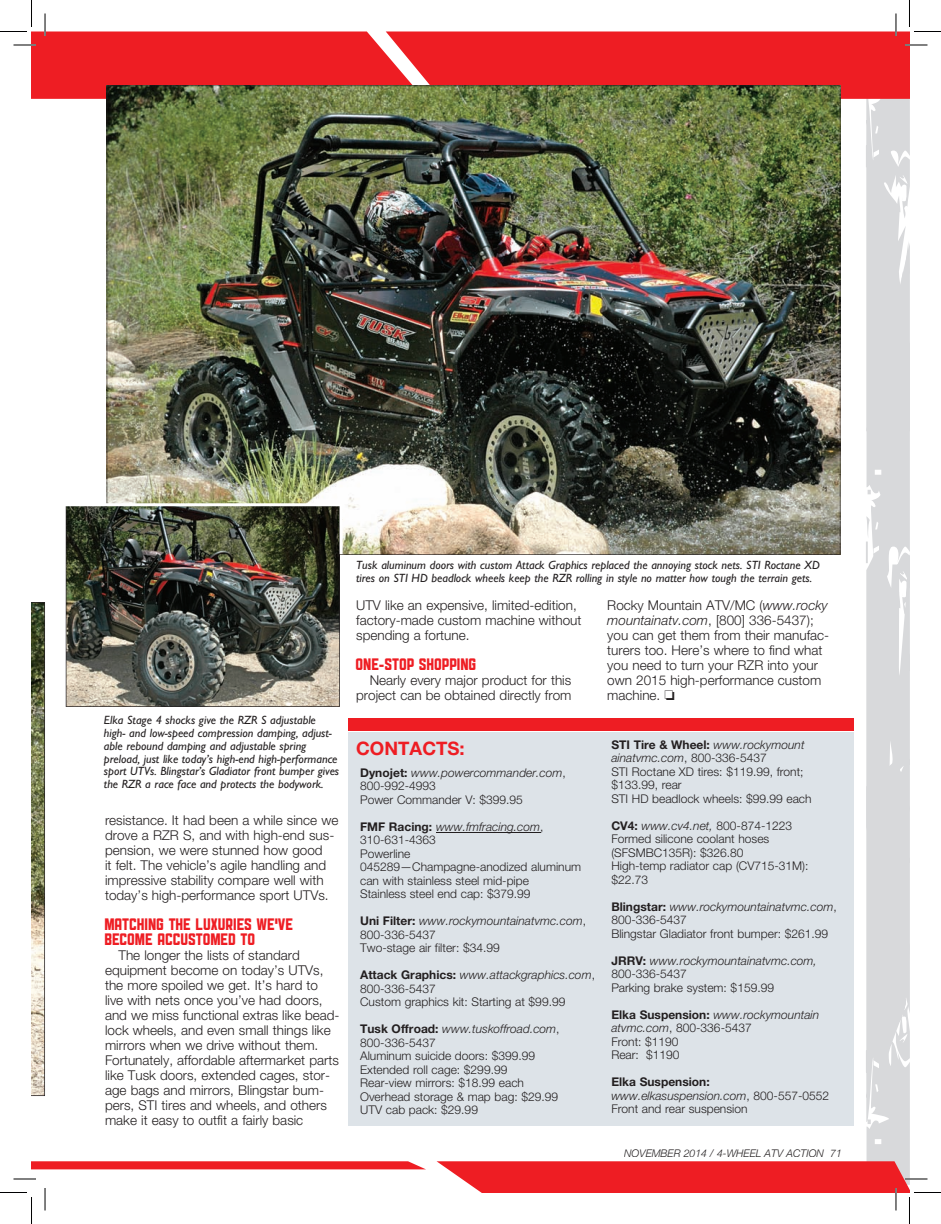
<style>
.page{position:relative;width:941px;height:1224px;background:#fff}
.page>*{position:absolute;margin:0;border:0;box-sizing:border-box;transform-origin:0 0}
.t1{font:700 18.6px "Helvetica Neue";color:#ee1d23}
.t2{font:18px/15px "Public Gothic Square";color:#ee1d23}
.t3{font:300 13.5px/15px "Helvetica Neue LT Std";color:#231f20}
.t4{font:300 12px/13.5px "Helvetica Neue LT Std";color:#231f20}
.t5{font:italic 12px/12.8px "Gill Sans";color:#231f20}
.t6{font:italic 300 10.5px "Helvetica Neue";color:#231f20}
.s1{font-style:italic}
.s2{font-family:"Helvetica Neue";font-weight:700}
</style>
<div class="page">
<img style="left:0;top:0;width:940px;height:1224px">
<p class="t5" style="left:104px;top:714px;width:237px">Elka Stage 4 shocks give the RZR S adjustable high- and low-speed compression damping, adjust&shy;able rebound damping and adjustable spring preload, just like today’s high-end high-performance sport UTVs. Blingstar’s Gladiator front bumper gives the RZR a race face and protects the bodywork.</p>
<p class="t3" style="left:105px;top:812px;width:235px">resistance. It had been a while since we drove a RZR S, and with high-end sus&shy;pension, we were stunned how good<br>it felt. The vehicle’s agile handling and impressive stability compare well with today’s high-performance sport UTVs.</p>
<p class="t2" style="left:105px;top:916px;width:190px">MATCHING THE LUXURIES WE’VE<br>BECOME ACCUSTOMED TO</p>
<p class="t3" style="left:105px;top:947px;width:236px;text-indent:14px">The longer the lists of standard equipment become on today’s UTVs, the more spoiled we get. It’s hard to live with nets once you’ve had doors, and we miss functional extras like bead&shy;lock wheels, and even small things like mirrors when we drive without them.<br>Fortunately, affordable aftermarket parts like Tusk doors, extended cages, stor&shy;age bags and mirrors, Blingstar bum&shy;pers, STI tires and wheels, and others make it easy to outfit a fairly basic</p>
<p class="t5" style="left:356px;top:559px;width:465px">Tusk aluminum doors with custom Attack Graphics replaced the annoying stock nets. STI Roctane XD tires on STI HD beadlock wheels keep the RZR rolling in style no matter how tough the terrain gets.</p>
<p class="t3" style="left:356px;top:597px;width:227px">UTV like an expensive, limited-edition, factory-made custom machine without spending a fortune.</p>
<p class="t2" style="left:356px;top:656px;width:122px">ONE-STOP SHOPPING</p>
<p class="t3" style="left:356px;top:672px;width:217px;text-align:right">Nearly every major product for this project can be obtained directly from</p>
<p class="t3" style="left:607px;top:597px;width:223px">Rocky Mountain ATV/MC (<span class="s1">www.rocky mountainatv.com</span>, [800] 336-5437); you can get them from their manufac&shy;turers too. Here’s where to find what you need to turn your RZR into your own 2015 high-performance custom machine. ❏</p>
<p class="t1" style="left:356px;top:737px;width:110px">CONTACTS:</p>
<p class="t4" style="left:360px;top:766px;width:207px"><span class="s2">Dynojet:</span> <span class="s1">www.powercommander.com</span>,<br>800-992-4993<br>Power Commander V: $399.95</p>
<p class="t4" style="left:360px;top:820px;width:222px"><span class="s2">FMF Racing:</span> <span class="s1">www.fmfracing.com</span>,<br>310-631-4363<br>Powerline<br>045289—Champagne-anodized aluminum can with stainless steel mid-pipe<br>Stainless steel end cap: $379.99</p>
<p class="t4" style="left:360px;top:914px;width:227px"><span class="s2">Uni Filter:</span> <span class="s1">www.rockymountainatvmc.com</span>,<br>800-336-5437<br>Two-stage air filter: $34.99</p>
<p class="t4" style="left:360px;top:968px;width:236px"><span class="s2">Attack Graphics:</span> <span class="s1">www.attackgraphics.com</span>,<br>800-336-5437<br>Custom graphics kit: Starting at $99.99</p>
<p class="t4" style="left:360px;top:1022px;width:201px"><span class="s2">Tusk Offroad:</span> <span class="s1">www.tuskoffroad.com</span>,<br>800-336-5437<br>Aluminum suicide doors: $399.99<br>Extended roll cage: $299.99<br>Rear-view mirrors: $18.99 each<br>Overhead storage &amp; map bag: $29.99<br>UTV cab pack: $29.99</p>
<p class="t4" style="left:611px;top:738px;width:202px"><span class="s2">STI Tire &amp; Wheel:</span> <span class="s1">www.rockymount ainatvmc.com</span>, 800-336-5437<br>STI Roctane XD tires: $119.99, front; $133.99, rear<br>STI HD beadlock wheels: $99.99 each</p>
<p class="t4" style="left:611px;top:819px;width:199px"><span class="s2">CV4:</span> <span class="s1">www.cv4.net,</span> 800-874-1223<br>Formed silicone coolant hoses (SFSMBC135R): $326.80<br>High-temp radiator cap (CV715-31M): $22.73</p>
<p class="t4" style="left:611px;top:900px;width:227px"><span class="s2">Blingstar:</span> <span class="s1">www.rockymountainatvmc.com</span>,<br>800-336-5437<br>Blingstar Gladiator front bumper: $261.99</p>
<p class="t4" style="left:611px;top:954px;width:207px"><span class="s2">JRRV:</span> <span class="s1">www.rockymountainatvmc.com,<br></span>800-336-5437<br>Parking brake system: $159.99</p>
<p class="t4" style="left:611px;top:1008px;width:209px"><span class="s2">Elka Suspension:</span> <span class="s1">www.rockymountain atvmc.com</span>, 800-336-5437<br>Front: $1190<br>Rear: $1190</p>
<p class="t4" style="left:611px;top:1075px;width:219px"><span class="s2">Elka Suspension: </span><span class="s1">www.elkasuspension.com</span>, 800-557-0552<br>Front and rear suspension</p>
<p class="t6" style="left:624px;top:1145px;width:219px">NOVEMBER 2014 / 4-WHEEL ATV ACTION 71</p>
</div>
